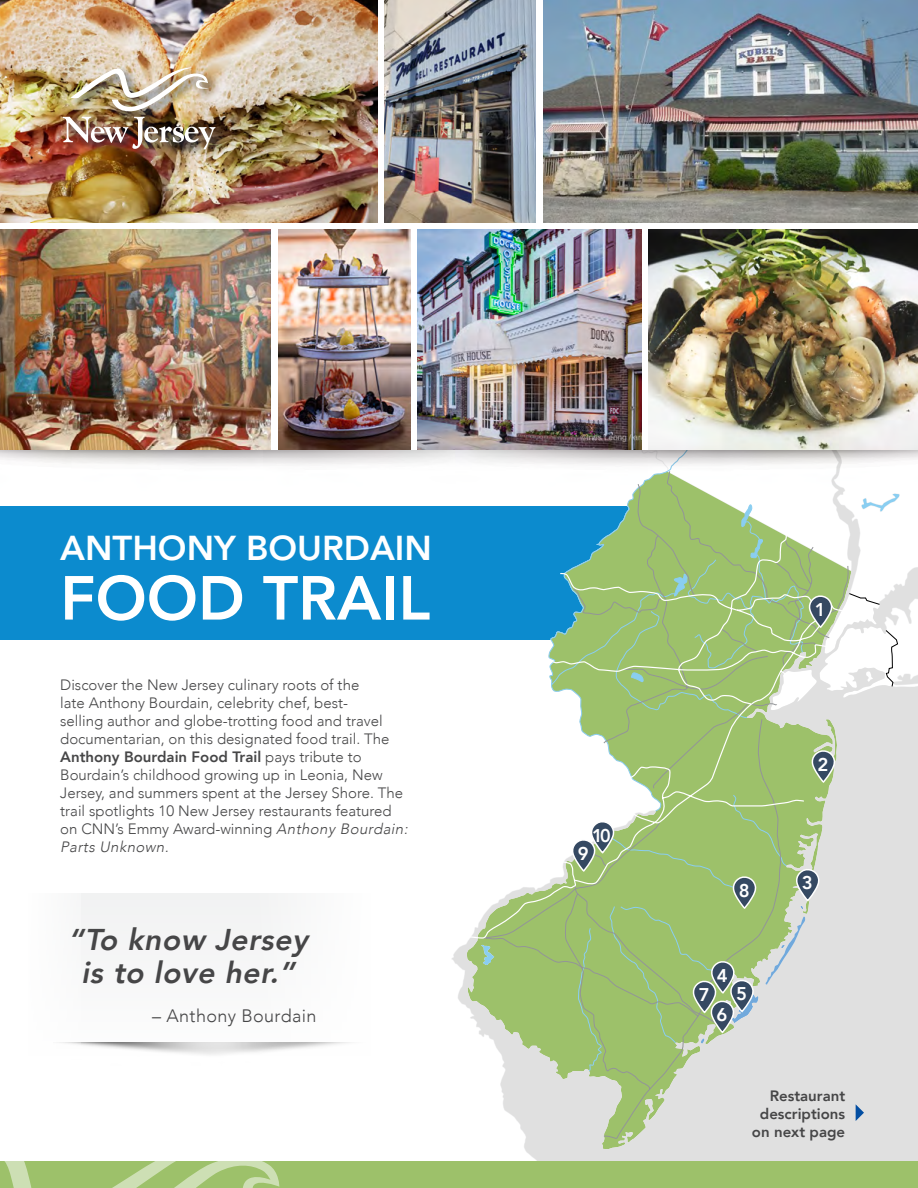
<style>
.page{position:relative;width:918px;height:1188px;background:#fff}
.page>*{position:absolute;margin:0;border:0;box-sizing:border-box;transform-origin:0 0}
.t1{font:800 61.5px "Avenir";color:#fff}
.t2{font:800 34.5px "Avenir";color:#fff}
.t3{font:italic 800 30px/33px "Avenir";color:#464647;text-align:center}
.t4{font:800 18.45px "Avenir";color:#fff}
.t5{font:300 18px "Avenir";letter-spacing:.02em;color:#464647}
.t6{font:300 15px/18px "Avenir";color:#464647}
.t7{font:800 15px/18px "Avenir";color:#464647;text-align:right}
.s1{font-weight:800}
.s2{font-style:italic}
</style>
<div class="page">
<div style="left:0;top:506px;width:662px;height:134px;background:#0c8bce"></div>
<svg style="left:452px;top:710px;width:466px;height:451px;fill:#e0e0e0"></svg>
<svg style="left:482px;top:507px;width:367px;height:632px;background:#bacfb0"></svg>
<svg style="left:467px;top:531px;width:378px;height:408px"></svg>
<svg style="left:765px;top:916px;width:41px;height:69px;background:#c6d3c1"></svg>
<svg style="left:480px;top:945px;width:15px;height:20px"></svg>
<img style="left:0;top:449px;width:631px;height:58px">
<img style="left:0;top:0;width:918px;height:449px">
<div style="left:29px;top:893px;width:343px;height:168px;background:#f6f7f7"></div>
<div style="left:22px;top:893px;width:59px;height:168px;background:#fff"></div>
<div style="left:230px;top:891px;width:143px;height:167px;background:#fff"></div>
<img style="left:0;top:230px;width:271px;height:219px">
<svg style="left:856px;top:1104px;width:8px;height:17px"></svg>
<img style="left:0;top:0;width:377px;height:222px">
<img style="left:543px;top:0;width:375px;height:222px">
<img style="left:649px;top:230px;width:269px;height:219px">
<img style="left:418px;top:230px;width:223px;height:219px">
<img style="left:278px;top:230px;width:132px;height:219px">
<img style="left:385px;top:0;width:150px;height:222px">
<svg style="left:810px;top:749px;width:26px;height:35px"></svg>
<svg style="left:794px;top:868px;width:27px;height:42px"></svg>
<svg style="left:691px;top:960px;width:68px;height:84px;background:#97ab97"></svg>
<svg style="left:631px;top:449px;width:287px;height:261px"></svg>
<svg style="left:731px;top:875px;width:27px;height:35px"></svg>
<svg style="left:570px;top:820px;width:46px;height:53px"></svg>
<div style="left:60px;top:64px;width:167px;height:98px;background:#354962;opacity:.75"></div>
<img style="left:63px;top:68px;width:153px;height:81px">
<div style="left:0;top:1161px;width:918px;height:27px;background:#9dc16a"></div>
<svg style="left:4px;top:1161px;width:276px;height:27px"></svg>
<h2 class="t2" style="left:60px;top:521px;width:373px">ANTHONY BOURDAIN</h2>
<h1 class="t1" style="left:60px;top:550px;width:372px">FOOD TRAIL</h1>
<p class="t6" style="left:60px;top:676px;width:352px">Discover the New Jersey culinary roots of the<br>late Anthony Bourdain, celebrity chef, best-<br>selling author and globe-trotting food and travel documentarian, on this designated food trail. The <span class="s1">Anthony Bourdain Food Trail</span> pays tribute to Bourdain’s childhood growing up in Leonia, New Jersey, and summers spent at the Jersey Shore. The trail spotlights 10 New Jersey restaurants featured on CNN’s Emmy Award-winning <span class="s2">Anthony Bourdain:<br>Parts Unknown.</span></p>
<h3 class="t3" style="left:68px;top:923px;width:249px">“To know Jersey is to love her.”</h3>
<p class="t5" style="left:152px;top:1005px;width:166px">– Anthony Bourdain</p>
<p class="t4" style="left:592px;top:821px;width:20px">10</p>
<p class="t4" style="left:578px;top:839px;width:12px">9</p>
<p class="t4" style="left:815px;top:595px;width:12px">1</p>
<p class="t4" style="left:818px;top:750px;width:12px">2</p>
<p class="t4" style="left:739px;top:876px;width:12px">8</p>
<p class="t4" style="left:802px;top:869px;width:12px">3</p>
<p class="t4" style="left:699px;top:980px;width:12px">7</p>
<p class="t4" style="left:717px;top:961px;width:12px">4</p>
<p class="t4" style="left:717px;top:1000px;width:12px">6</p>
<p class="t4" style="left:736px;top:980px;width:12px">5</p>
<p class="t7" style="left:752px;top:1087px;width:95px">Restaurant descriptions on next page</p>
</div>
